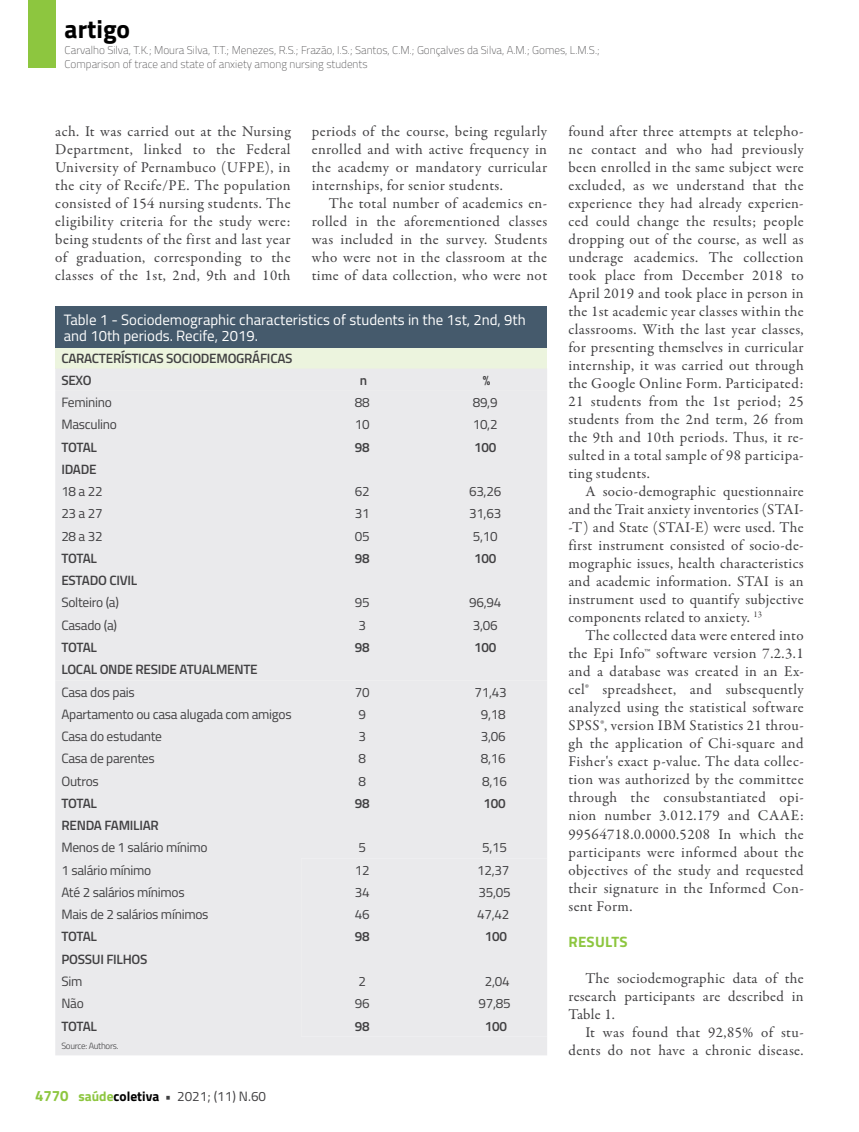
<style>
.page{position:relative;width:859px;height:1132px;background:#fff}
.page>*{position:absolute;margin:0;border:0;box-sizing:border-box;transform-origin:0 0}
.t1{font:700 25.5px "Titillium";color:#000}
.t2{font:15px/18px "Garamond Premr Pro";letter-spacing:.025em;color:#414042;text-align:justify}
.t3{font:15px/16.5px "Titillium";color:#fff}
.t4{font:700 15px "Titillium";letter-spacing:.02em;color:#8dc63f}
.t5{font:13.5px "Titillium";letter-spacing:-.02em;color:#414042}
.t6{font:600 13.5px/22.2px "Titillium";letter-spacing:-.02em;color:#414042}
.t7{font:100 11.25px/13.5px "Titillium";color:#414042}
.t8{font:300 9px "Titillium";letter-spacing:-.03em;color:#414042}
.s1{font-weight:700;font-size:15px;color:#8dc63f}
.s2{font-weight:700;color:#8dc63f}
.s3{font-weight:700;color:#000}
.s4{font-weight:700}
</style>
<div class="page">
<div style="left:28px;top:0;width:27px;height:68px;background:#8dc63f"></div>
<div style="left:55px;top:346px;width:492px;height:22px;background:#ecf4de"></div>
<div style="left:55px;top:368px;width:492px;height:23px;background:#eaeaec"></div>
<div style="left:55px;top:391px;width:492px;height:663px;background:#eaeaec"></div>
<div style="left:301px;top:858px;width:246px;height:178px;background:#eaeaec"></div>
<div style="left:55px;top:306px;width:492px;height:41px;background:#455a6c"></div>
<h1 class="t1" style="left:65px;top:10px;width:67px">artigo</h1>
<p class="t7" style="left:65px;top:43px;width:537px">Carvalho Silva, T.K.; Moura Silva, T.T.; Menezes, R.S.; Frazão, I.S.; Santos, C.M.; Gonçalves da Silva, A.M.; Gomes, L.M.S.;<br>Comparison of trace and state of anxiety among nursing students</p>
<p class="t2" style="left:55px;top:122px;width:237px">ach. It was carried out at the Nursing Department, linked to the Federal University of Pernambuco (UFPE), in the city of Recife/PE. The population consisted of 154 nursing students. The eligibility criteria for the study were: being students of the first and last year of graduation, corresponding to the classes of the 1st, 2nd, 9th and 10th</p>
<p class="t2" style="left:312px;top:122px;width:237px">periods of the course, being regularly enrolled and with active frequency in the academy or mandatory curricular internships, for senior students.</p>
<p class="t2" style="left:312px;top:194px;width:237px;text-indent:17px">The total number of academics en&shy;rolled in the aforementioned classes was included in the survey. Students who were not in the classroom at the time of data collection, who were not</p>
<p class="t3" style="left:64px;top:310px;width:463px">Table 1 - Sociodemographic characteristics of students in the 1st, 2nd, 9th and 10th periods. Recife, 2019.</p>
<p class="t6" style="left:61px;top:346px;width:233px">CARACTERÍSTICAS SOCIODEMOGRÁFICAS<br>SEXO</p>
<p class="t6" style="left:360px;top:368px;width:9px">n</p>
<p class="t6" style="left:483px;top:368px;width:9px">%</p>
<p class="t5" style="left:61px;top:392px;width:52px">Feminino</p>
<p class="t5" style="left:355px;top:392px;width:16px">88</p>
<p class="t5" style="left:473px;top:392px;width:26px">89,9</p>
<p class="t5" style="left:61px;top:414px;width:57px">Masculino</p>
<p class="t5" style="left:355px;top:414px;width:16px">10</p>
<p class="t5" style="left:473px;top:414px;width:26px">10,2</p>
<p class="t6" style="left:61px;top:435px;width:37px">TOTAL</p>
<p class="t6" style="left:355px;top:435px;width:16px">98</p>
<p class="t6" style="left:474px;top:435px;width:24px">100</p>
<p class="t6" style="left:61px;top:457px;width:37px">IDADE</p>
<p class="t5" style="left:61px;top:481px;width:43px">18 a 22</p>
<p class="t5" style="left:355px;top:481px;width:16px">62</p>
<p class="t5" style="left:469px;top:481px;width:34px">63,26</p>
<p class="t5" style="left:61px;top:503px;width:43px">23 a 27</p>
<p class="t5" style="left:355px;top:503px;width:16px">31</p>
<p class="t5" style="left:469px;top:503px;width:34px">31,63</p>
<p class="t5" style="left:61px;top:526px;width:43px">28 a 32</p>
<p class="t5" style="left:355px;top:526px;width:16px">05</p>
<p class="t5" style="left:473px;top:526px;width:26px">5,10</p>
<p class="t6" style="left:61px;top:546px;width:37px">TOTAL</p>
<p class="t6" style="left:355px;top:546px;width:16px">98</p>
<p class="t6" style="left:474px;top:546px;width:24px">100</p>
<p class="t6" style="left:61px;top:568px;width:77px">ESTADO CIVIL</p>
<p class="t5" style="left:61px;top:592px;width:59px">Solteiro (a)</p>
<p class="t5" style="left:355px;top:592px;width:16px">95</p>
<p class="t5" style="left:469px;top:592px;width:34px">96,94</p>
<p class="t5" style="left:61px;top:615px;width:57px">Casado (a)</p>
<p class="t5" style="left:358px;top:615px;width:9px">3</p>
<p class="t5" style="left:473px;top:615px;width:26px">3,06</p>
<p class="t6" style="left:61px;top:635px;width:37px">TOTAL</p>
<p class="t6" style="left:355px;top:635px;width:16px">98</p>
<p class="t6" style="left:474px;top:635px;width:24px">100</p>
<p class="t6" style="left:61px;top:657px;width:198px">LOCAL ONDE RESIDE ATUALMENTE</p>
<p class="t5" style="left:61px;top:681px;width:75px">Casa dos pais</p>
<p class="t5" style="left:355px;top:681px;width:16px">70</p>
<p class="t5" style="left:474px;top:681px;width:34px">71,43</p>
<p class="t5" style="left:61px;top:704px;width:232px">Apartamento ou casa alugada com amigos</p>
<p class="t5" style="left:358px;top:704px;width:9px">9</p>
<p class="t5" style="left:481px;top:704px;width:26px">9,18</p>
<p class="t5" style="left:61px;top:726px;width:102px">Casa do estudante</p>
<p class="t5" style="left:358px;top:726px;width:9px">3</p>
<p class="t5" style="left:481px;top:726px;width:26px">3,06</p>
<p class="t5" style="left:61px;top:748px;width:95px">Casa de parentes</p>
<p class="t5" style="left:358px;top:748px;width:9px">8</p>
<p class="t5" style="left:481px;top:748px;width:26px">8,16</p>
<p class="t5" style="left:61px;top:770px;width:39px">Outros</p>
<p class="t5" style="left:358px;top:770px;width:9px">8</p>
<p class="t5" style="left:482px;top:770px;width:26px">8,16</p>
<p class="t6" style="left:61px;top:791px;width:37px">TOTAL</p>
<p class="t6" style="left:355px;top:791px;width:16px">98</p>
<p class="t6" style="left:484px;top:791px;width:24px">100</p>
<p class="t6" style="left:61px;top:813px;width:99px">RENDA FAMILIAR</p>
<p class="t5" style="left:61px;top:837px;width:148px">Menos de 1 salário mínimo</p>
<p class="t5" style="left:358px;top:837px;width:9px">5</p>
<p class="t5" style="left:482px;top:837px;width:26px">5,15</p>
<p class="t5" style="left:61px;top:859px;width:91px">1 salário mínimo</p>
<p class="t5" style="left:355px;top:859px;width:16px">12</p>
<p class="t5" style="left:477px;top:859px;width:34px">12,37</p>
<p class="t5" style="left:61px;top:882px;width:125px">Até 2 salários mínimos</p>
<p class="t5" style="left:355px;top:882px;width:16px">34</p>
<p class="t5" style="left:479px;top:882px;width:34px">35,05</p>
<p class="t5" style="left:61px;top:904px;width:149px">Mais de 2 salários mínimos</p>
<p class="t5" style="left:355px;top:904px;width:16px">46</p>
<p class="t5" style="left:477px;top:904px;width:34px">47,42</p>
<p class="t6" style="left:61px;top:924px;width:37px">TOTAL</p>
<p class="t6" style="left:355px;top:924px;width:16px">98</p>
<p class="t6" style="left:485px;top:924px;width:24px">100</p>
<p class="t6" style="left:61px;top:946px;width:88px">POSSUI FILHOS</p>
<p class="t5" style="left:61px;top:971px;width:23px">Sim</p>
<p class="t5" style="left:358px;top:971px;width:9px">2</p>
<p class="t5" style="left:485px;top:971px;width:26px">2,04</p>
<p class="t5" style="left:61px;top:993px;width:24px">Não</p>
<p class="t5" style="left:355px;top:993px;width:16px">96</p>
<p class="t5" style="left:479px;top:993px;width:34px">97,85</p>
<p class="t6" style="left:61px;top:1013px;width:37px">TOTAL</p>
<p class="t6" style="left:355px;top:1013px;width:16px">98</p>
<p class="t6" style="left:485px;top:1013px;width:24px">100</p>
<p class="t8" style="left:61px;top:1039px;width:59px">Source: Authors.</p>
<p class="t5" style="left:35px;top:1086px;width:233px"><span class="s1">4770</span> <span class="s2">saúde</span><span class="s3">coletiva</span> <span class="s4">•</span> 2021; (11) N.60</p>
<p class="t2" style="left:568px;top:122px;width:237px">found after three attempts at telepho&shy;ne contact and who had previously been enrolled in the same subject were excluded, as we understand that the experience they had already experien&shy;ced could change the results; people dropping out of the course, as well as underage academics. The collection took place from December 2018 to April 2019 and took place in person in the 1st academic year classes within the classrooms. With the last year classes, for presenting themselves in curricular internship, it was carried out through the Google Online Form. Participated:<br>21 students from the 1st period; 25 students from the 2nd term, 26 from the 9th and 10th periods. Thus, it re&shy;sulted in a total sample of 98 participa&shy;ting students.</p>
<p class="t2" style="left:568px;top:482px;width:237px;text-indent:17px">A socio-demographic questionnaire and the Trait anxiety inventories (STAI--T) and State (STAI-E) were used. The first instrument consisted of socio-de&shy;mographic issues, health characteristics and academic information. STAI is an instrument used to quantify subjective components related to anxiety. <sup>13</sup></p>
<p class="t2" style="left:568px;top:626px;width:237px;text-indent:17px">The collected data were entered into the Epi Info™ software version 7.2.3.1 and a database was created in an Ex&shy;cel® spreadsheet, and subsequently analyzed using the statistical software SPSS®, version IBM Statistics 21 throu&shy;gh the application of Chi-square and Fisher's exact p-value. The data collec&shy;tion was authorized by the committee through the consubstantiated opi&shy;nion number 3.012.179 and CAAE:<br>99564718.0.0000.5208 In which the participants were informed about the objectives of the study and requested their signature in the Informed Con&shy;sent Form.</p>
<p class="t4" style="left:568px;top:929px;width:61px">RESULTS</p>
<p class="t2" style="left:568px;top:968px;width:237px;text-indent:17px">The sociodemographic data of the research participants are described in Table 1.</p>
<p class="t2" style="left:568px;top:1022px;width:237px;text-align:right">It was found that 92,85% of stu&shy;dents do not have a chronic disease.</p>
</div>
